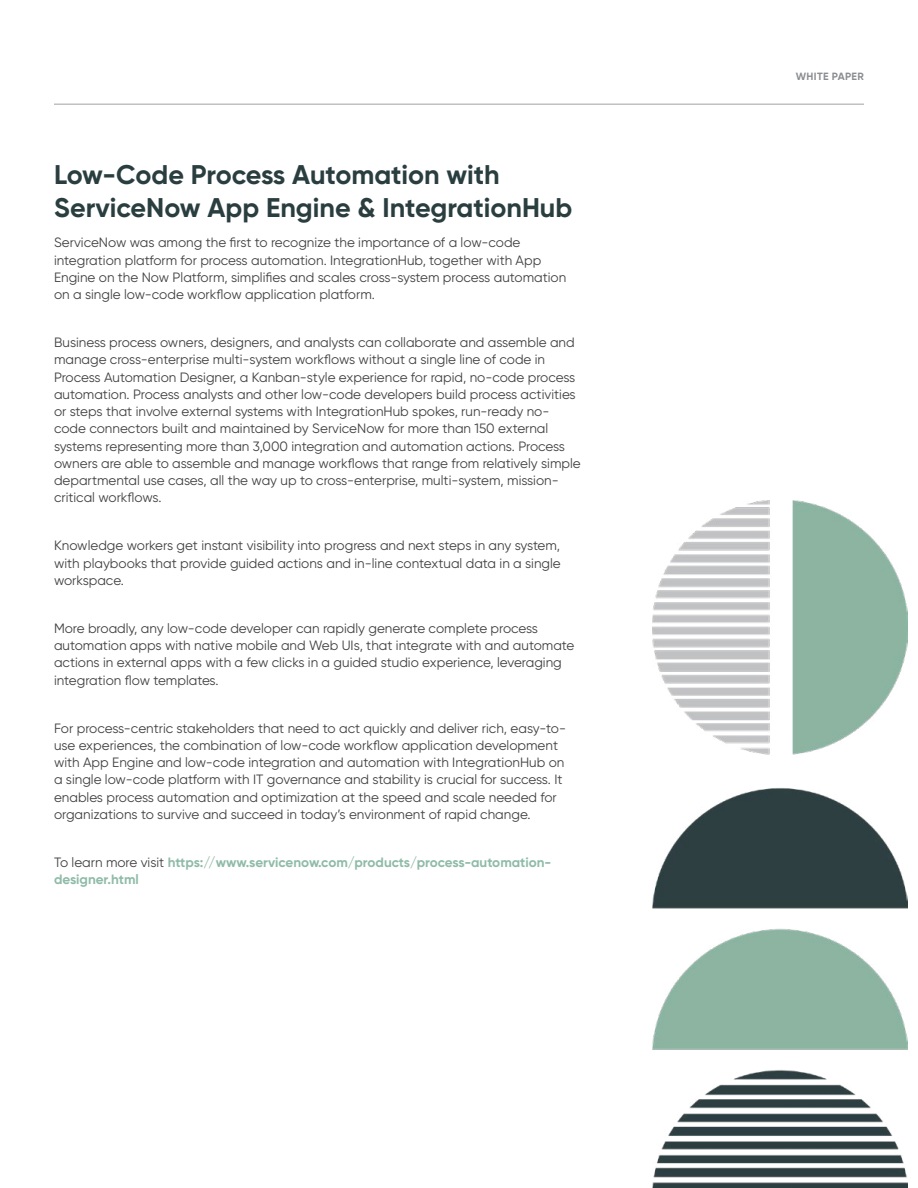
<style>
.page{position:relative;width:918px;height:1188px;background:#fff}
.page>*{position:absolute;margin:0;border:0;box-sizing:border-box;transform-origin:0 0}
.t1{font:700 27px/33px "Gilroy";color:#2a3e40}
.t2{font:13.5px/17.2px "Gilroy";color:#414042}
.t3{font:700 13.5px/17.2px "Gilroy";color:#8fbba8}
.t4{font:700 10.5px "Gilroy";letter-spacing:.03em;color:#8a8e91}
.s1{font-weight:400;color:#414042}
</style>
<div class="page">
<hr style="left:54px;top:104px;width:810px;height:1px;background:#a1a2a5">
<img style="left:653px;top:500px;width:255px;height:688px">
<h1 class="t1" style="left:54px;top:157px;width:520px">Low-Code Process Automation with<br>ServiceNow App Engine &amp; IntegrationHub</h1>
<p class="t2" style="left:54px;top:234px;width:514px">ServiceNow was among the first to recognize the importance of a low-code integration platform for process automation. IntegrationHub, together with App Engine on the Now Platform, simplifies and scales cross-system process automation on a single low-code workflow application platform.</p>
<p class="t2" style="left:54px;top:334px;width:528px">Business process owners, designers, and analysts can collaborate and assemble and manage cross-enterprise multi-system workflows without a single line of code in Process Automation Designer, a Kanban-style experience for rapid, no-code process automation. Process analysts and other low-code developers build process activities or steps that involve external systems with IntegrationHub spokes, run-ready no&shy;code connectors built and maintained by ServiceNow for more than 150 external systems representing more than 3,000 integration and automation actions. Process owners are able to assemble and manage workflows that range from relatively simple departmental use cases, all the way up to cross-enterprise, multi-system, mission&shy;critical workflows.</p>
<p class="t2" style="left:54px;top:537px;width:508px;text-align:justify">Knowledge workers get instant visibility into progress and next steps in any system, with playbooks that provide guided actions and in-line contextual data in a single workspace.</p>
<p class="t2" style="left:54px;top:619px;width:522px">More broadly, any low-code developer can rapidly generate complete process automation apps with native mobile and Web UIs, that integrate with and automate actions in external apps with a few clicks in a guided studio experience, leveraging integration flow templates.</p>
<p class="t2" style="left:54px;top:719px;width:514px">For process-centric stakeholders that need to act quickly and deliver rich, easy-to&shy;use experiences, the combination of low-code workflow application development with App Engine and low-code integration and automation with IntegrationHub on a single low-code platform with IT governance and stability is crucial for success. It enables process automation and optimization at the speed and scale needed for organizations to survive and succeed in today’s environment of rapid change.</p>
<p class="t3" style="left:54px;top:854px;width:499px"><span class="s1">To learn more visit</span> https://www.servicenow.com/products/process-automation&shy;designer.html</p>
<p class="t4" style="left:796px;top:70px;width:70px">WHITE PAPER</p>
</div>
